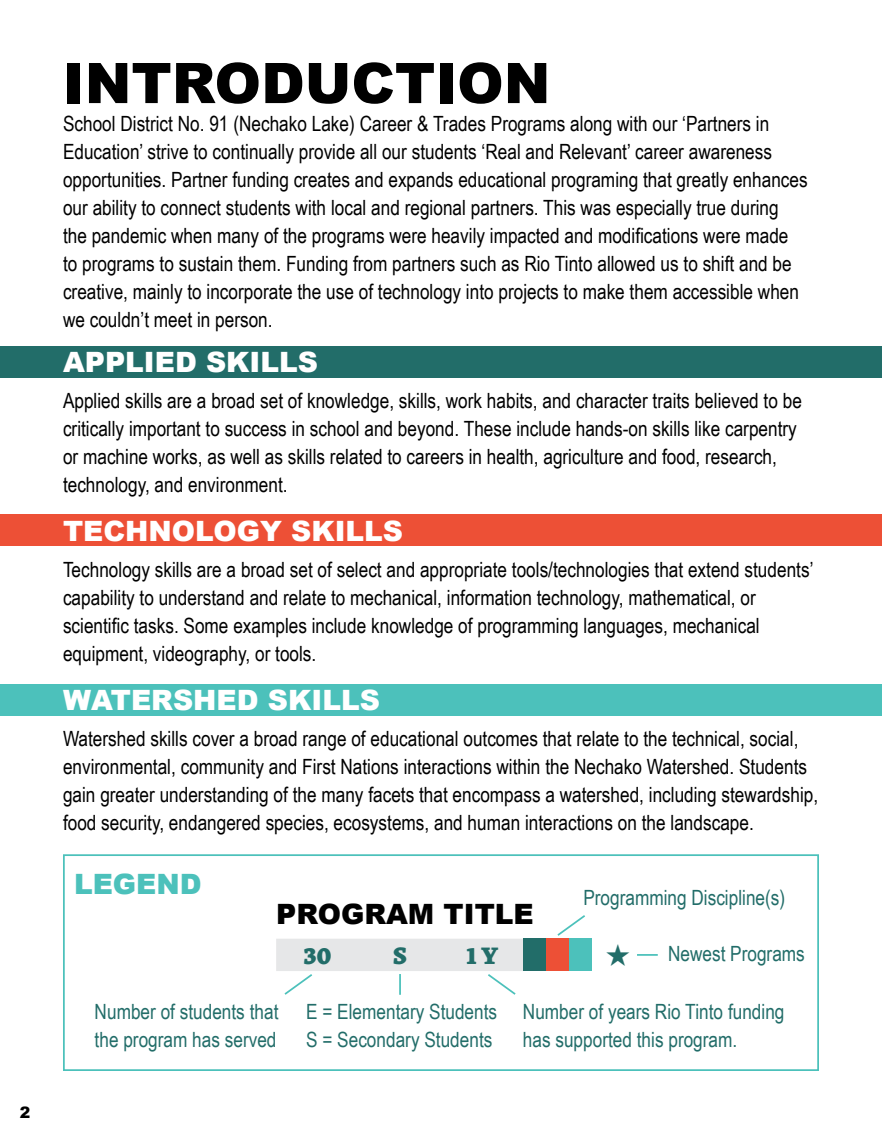
<style>
.page{position:relative;width:882px;height:1134px;background:#fff}
.page>*{position:absolute;margin:0;border:0;box-sizing:border-box;transform-origin:0 0}
.t1{font:900 56px "Arial";color:#000}
.t2{font:900 28px "Arial";color:#fff}
.t3{font:900 28px "Arial";color:#000}
.t4{font:900 28px "Arial";color:#4cc1bb}
.t5{font:800 24.5px "Skolar Latin";color:#226d69}
.t6{font:21px/28px "Arial Narrow";color:#000}
.t7{font:21px/28px "Arial Narrow";color:#226d69}
.t8{font:900 15.75px "Arial";color:#000}
</style>
<div class="page">
<div style="left:0;top:684px;width:882px;height:31px;background:#4cc1bb"></div>
<div style="left:63px;top:854px;width:756px;height:217px;background:#fff;border:2px solid #4cc1bb"></div>
<div style="left:524px;top:939px;width:22px;height:32px;background:#226d69"></div>
<div style="left:546px;top:939px;width:23px;height:32px;background:#ed5036"></div>
<div style="left:569px;top:939px;width:23px;height:32px;background:#4cc1bb"></div>
<svg style="left:276px;top:939px;width:248px;height:56px"></svg>
<svg style="left:557px;top:915px;width:28px;height:21px"></svg>
<hr style="left:637px;top:954px;width:21px;height:2px;background:#4cc1bb">
<div style="left:0;top:346px;width:882px;height:32px;background:#226d69"></div>
<div style="left:0;top:514px;width:882px;height:32px;background:#ed5036"></div>
<p class="t8" style="left:20px;top:1100px;width:12px">2</p>
<h1 class="t1" style="left:63px;top:42px;width:489px">INTRODUCTION</h1>
<p class="t6" style="left:63px;top:109px;width:746px">School District No. 91 (Nechako Lake) Career &amp; Trades Programs along with our ‘Partners in Education’ strive to continually provide all our students ‘Real and Relevant’ career awareness opportunities. Partner funding creates and expands educational programing that greatly enhances our ability to connect students with local and regional partners. This was especially true during the pandemic when many of the programs were heavily impacted and modifications were made to programs to sustain them. Funding from partners such as Rio Tinto allowed us to shift and be creative, mainly to incorporate the use of technology into projects to make them accessible when we couldn’t meet in person.</p>
<h2 class="t2" style="left:63px;top:341px;width:257px">APPLIED SKILLS</h2>
<p class="t6" style="left:63px;top:385px;width:740px">Applied skills are a broad set of knowledge, skills, work habits, and character traits believed to be critically important to success in school and beyond. These include hands-on skills like carpentry or machine works, as well as skills related to careers in health, agriculture and food, research, technology, and environment.</p>
<h2 class="t2" style="left:63px;top:511px;width:342px">TECHNOLOGY SKILLS</h2>
<p class="t6" style="left:63px;top:555px;width:752px">Technology skills are a broad set of select and appropriate tools/technologies that extend students’ capability to understand and relate to mechanical, information technology, mathematical, or scientific tasks. Some examples include knowledge of programming languages, mechanical equipment, videography, or tools.</p>
<h2 class="t2" style="left:63px;top:680px;width:318px">WATERSHED SKILLS</h2>
<p class="t6" style="left:63px;top:724px;width:757px">Watershed skills cover a broad range of educational outcomes that relate to the technical, social, environmental, community and First Nations interactions within the Nechako Watershed. Students gain greater understanding of the many facets that encompass a watershed, including stewardship, food security, endangered species, ecosystems, and human interactions on the landscape.</p>
<h2 class="t4" style="left:74px;top:863px;width:129px">LEGEND</h2>
<p class="t7" style="left:583px;top:883px;width:203px">Programming Discipline(s)</p>
<h2 class="t3" style="left:276px;top:893px;width:259px">PROGRAM TITLE</h2>
<p class="t5" style="left:303px;top:935px;width:30px">30</p>
<p class="t5" style="left:393px;top:935px;width:15px">S</p>
<p class="t5" style="left:466px;top:935px;width:33px">1 Y</p>
<p class="t7" style="left:306px;top:997px;width:192px">E = Elementary Students<br>S = Secondary Students</p>
<p class="t7" style="left:523px;top:997px;width:263px">Number of years Rio Tinto funding has supported this program.</p>
<p class="t7" style="left:668px;top:938px;width:138px">Newest Programs</p>
<p class="t7" style="left:95px;top:997px;width:185px">Number of students that the program has served</p>
</div>
